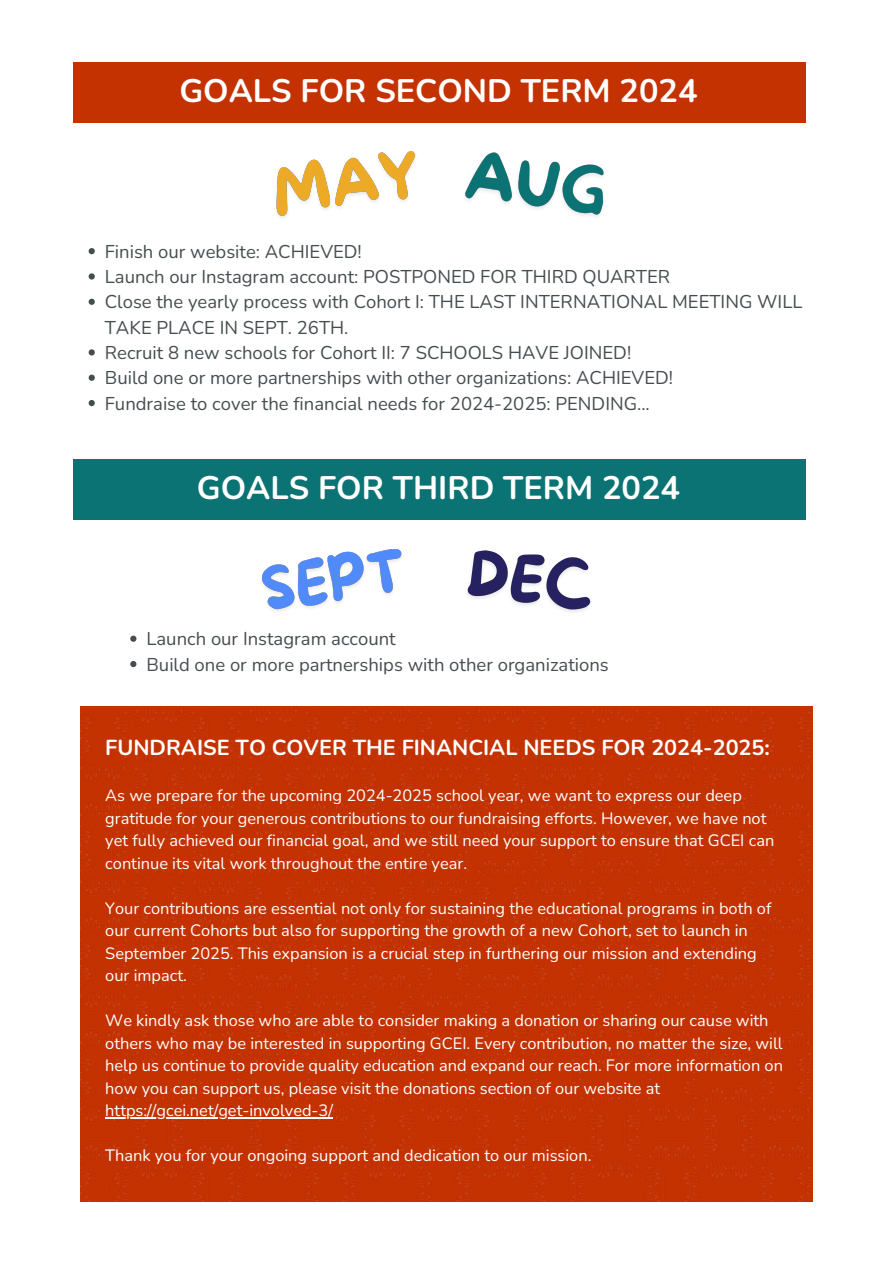
<style>
.page{position:relative;width:893px;height:1263px;background:#fff}
.page>*{position:absolute;margin:0;border:0;box-sizing:border-box;transform-origin:0 0}
.t1{font:700 32.47px "Nunito";color:#fff}
.t2{font:700 21.67px "Nunito";color:#fff}
.t3{font:18.45px/25.3px "Nunito";color:#464d50}
.t4{font:16.42px/22.5px "Nunito";color:#fff}
</style>
<div class="page">
<div style="left:74px;top:62px;width:732px;height:61px;background:#c43202"></div>
<div style="left:74px;top:459px;width:732px;height:61px;background:#0b7373"></div>
<img style="left:81px;top:707px;width:731px;height:494px">
<svg style="left:89px;top:248px;width:6px;height:6px"></svg>
<svg style="left:89px;top:273px;width:6px;height:7px"></svg>
<svg style="left:89px;top:299px;width:6px;height:6px"></svg>
<svg style="left:89px;top:349px;width:6px;height:6px"></svg>
<svg style="left:89px;top:375px;width:6px;height:6px"></svg>
<svg style="left:89px;top:400px;width:6px;height:6px"></svg>
<img style="left:276px;top:151px;width:140px;height:67px">
<img style="left:465px;top:152px;width:139px;height:65px">
<hr style="left:105px;top:1117px;width:228px;height:1px;background:#fff">
<img style="left:261px;top:549px;width:141px;height:62px">
<img style="left:467px;top:550px;width:124px;height:62px">
<svg style="left:130px;top:636px;width:6px;height:6px"></svg>
<svg style="left:130px;top:661px;width:6px;height:6px"></svg>
<p class="t1" style="left:179px;top:69px;width:520px">GOALS FOR SECOND TERM 2024</p>
<p class="t3" style="left:105px;top:239px;width:258px">Finish our website: ACHIEVED!</p>
<p class="t3" style="left:105px;top:264px;width:567px">Launch our Instagram account: POSTPONED FOR THIRD QUARTER</p>
<p class="t3" style="left:105px;top:289px;width:699px">Close the yearly process with Cohort I: THE LAST INTERNATIONAL MEETING WILL<br>TAKE PLACE IN SEPT. 26TH.</p>
<p class="t3" style="left:105px;top:340px;width:528px">Recruit 8 new schools for Cohort II: 7 SCHOOLS HAVE JOINED!</p>
<p class="t3" style="left:105px;top:365px;width:570px">Build one or more partnerships with other organizations: ACHIEVED!</p>
<h2 class="t3" style="left:105px;top:391px;width:546px">Fundraise to cover the financial needs for 2024-2025: PENDING...</h2>
<p class="t1" style="left:197px;top:466px;width:485px">GOALS FOR THIRD TERM 2024</p>
<p class="t3" style="left:146px;top:626px;width:251px">Launch our Instagram account</p>
<p class="t3" style="left:146px;top:652px;width:464px">Build one or more partnerships with other organizations</p>
<p class="t2" style="left:105px;top:733px;width:666px">FUNDRAISE TO COVER THE FINANCIAL NEEDS FOR 2024-2025:</p>
<p class="t4" style="left:105px;top:785px;width:670px">As we prepare for the upcoming 2024-2025 school year, we want to express our deep gratitude for your generous contributions to our fundraising efforts. However, we have not yet fully achieved our financial goal, and we still need your support to ensure that GCEI can continue its vital work throughout the entire year.</p>
<p class="t4" style="left:105px;top:897px;width:668px">Your contributions are essential not only for sustaining the educational programs in both of our current Cohorts but also for supporting the growth of a new Cohort, set to launch in September 2025. This expansion is a crucial step in furthering our mission and extending our impact.</p>
<h3 class="t4" style="left:105px;top:1010px;width:679px">We kindly ask those who are able to consider making a donation or sharing our cause with others who may be interested in supporting GCEI. Every contribution, no matter the size, will help us continue to provide quality education and expand our reach. For more information on how you can support us, please visit the donations section of our website at</h3>
<p class="t4" style="left:105px;top:1100px;width:229px">https://gcei.net/get-involved-3/</p>
<p class="t4" style="left:105px;top:1145px;width:487px">Thank you for your ongoing support and dedication to our mission.</p>
</div>
